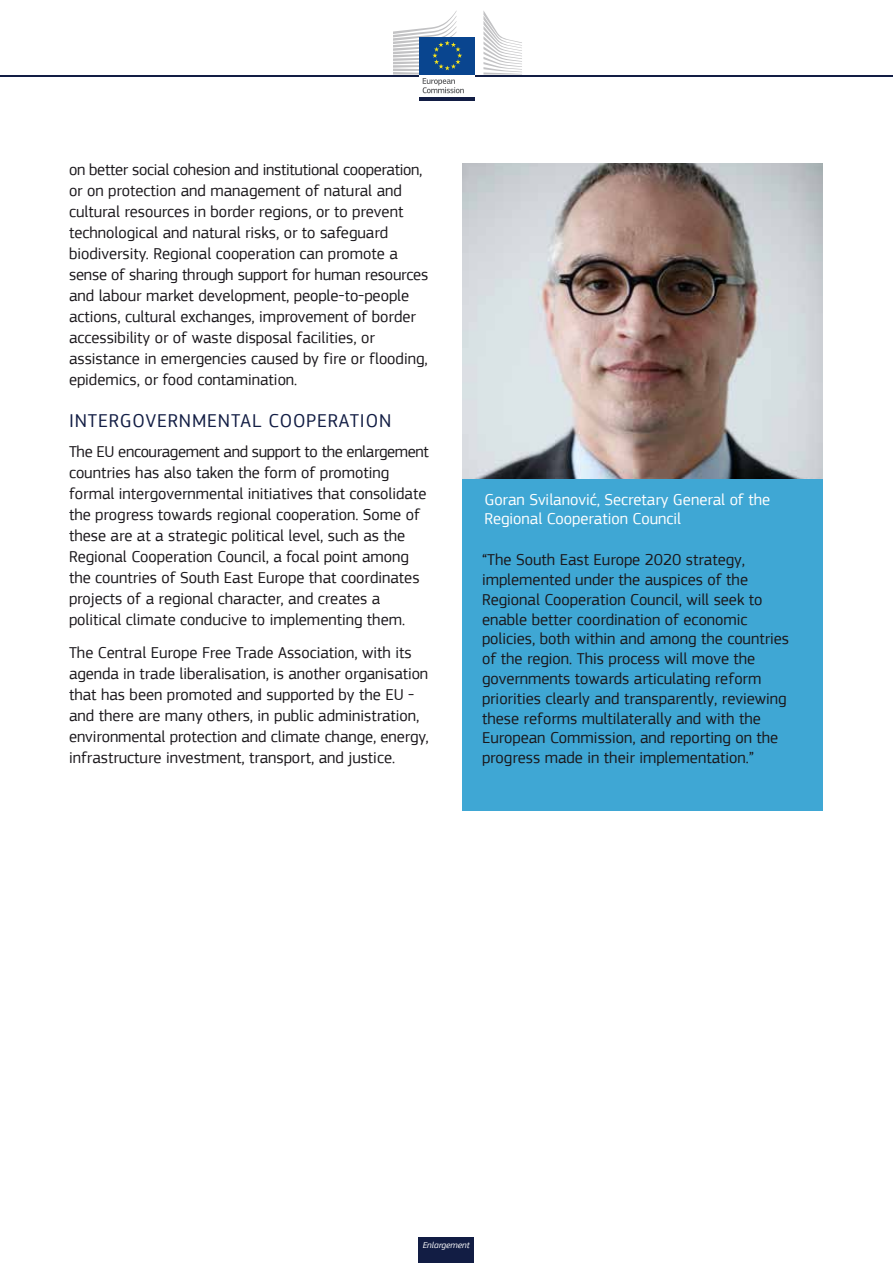
<style>
.page{position:relative;width:893px;height:1263px;background:#fff}
.page>*{position:absolute;margin:0;border:0;box-sizing:border-box;transform-origin:0 0}
.t1{font:19.5px "EC Square Sans Pro";letter-spacing:.045em;color:#121d44}
.t2{font:16.5px/21px "EC Square Sans Pro";color:#1a171b}
.t3{font:16.5px/19.8px "EC Square Sans Pro";color:#fff}
.t4{font:italic 8.85px "EC Square Sans Pro";color:#fff}
</style>
<div class="page">
<div style="left:418px;top:1237px;width:56px;height:26px;background:#121d44"></div>
<div style="left:463px;top:405px;width:360px;height:405px;background:#3fa7d4"></div>
<img style="left:462px;top:163px;width:360px;height:315px">
<hr style="left:0;top:75px;width:893px;height:1px;background:#121d44">
<div style="left:419px;top:73px;width:56px;height:25px;background:#fff"></div>
<hr style="left:419px;top:98px;width:56px;height:2px;background:#121d44">
<svg style="left:483px;top:11px;width:39px;height:63px"></svg>
<div style="left:419px;top:37px;width:56px;height:37px;background:#09458f"></div>
<svg style="left:393px;top:11px;width:71px;height:82px"></svg>
<p class="t2" style="left:69px;top:159px;width:361px">on better social cohesion and institutional cooperation, or on protection and management of natural and cultural resources in border regions, or to prevent technological and natural risks, or to safeguard biodiversity. Regional cooperation can promote a sense of sharing through support for human resources and labour market development, people-to-people actions, cultural exchanges, improvement of border accessibility or of waste disposal facilities, or assistance in emergencies caused by fire or flooding, epidemics, or food contamination.</p>
<p class="t1" style="left:69px;top:409px;width:324px">INTERGOVERNMENTAL COOPERATION</p>
<p class="t2" style="left:69px;top:441px;width:361px">The EU encouragement and support to the enlargement countries has also taken the form of promoting formal intergovernmental initiatives that consolidate the progress towards regional cooperation. Some of these are at a strategic political level, such as the Regional Cooperation Council, a focal point among the countries of South East Europe that coordinates projects of a regional character, and creates a political climate conducive to implementing them.</p>
<p class="t2" style="left:69px;top:642px;width:361px">The Central Europe Free Trade Association, with its agenda in trade liberalisation, is another organisation that has been promoted and supported by the EU - and there are many others, in public administration, environmental protection and climate change, energy, infrastructure investment, transport, and justice.</p>
<p class="t3" style="left:484px;top:489px;width:287px">Goran Svilanović, Secretary General of the<br>Regional Cooperation Council</p>
<p class="t2" style="left:482px;top:550px;width:309px;line-height:19.8px">“The South East Europe 2020 strategy, implemented under the auspices of the Regional Cooperation Council, will seek to enable better coordination of economic policies, both within and among the countries of the region. This process will move the governments towards articulating reform priorities clearly and transparently, reviewing these reforms multilaterally and with the European Commission, and reporting on the progress made in their implementation.”</p>
<p class="t4" style="left:423px;top:1240px;width:48px">Enlargement</p>
</div>
